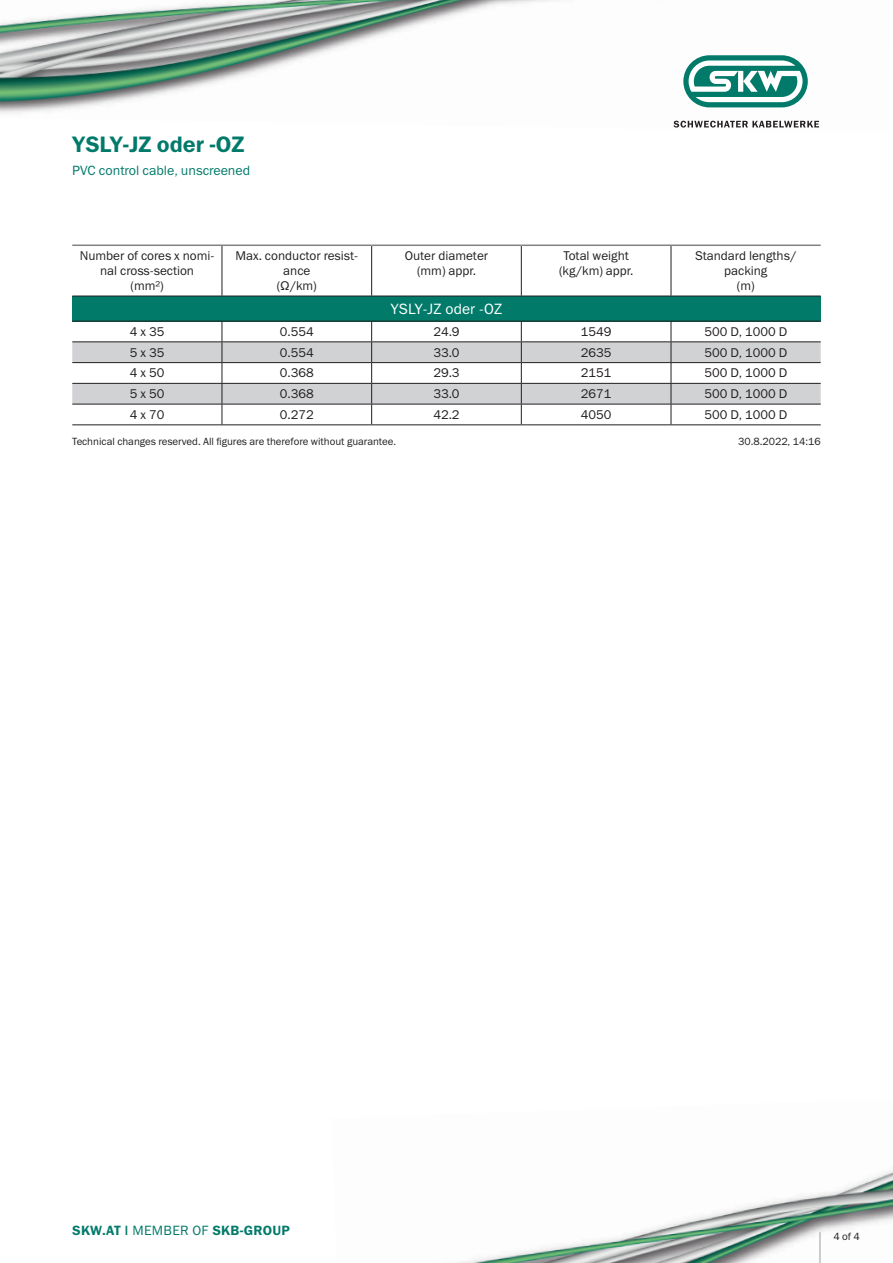
<style>
.page{position:relative;width:893px;height:1263px;background:#fff}
.page>*{position:absolute;margin:0;border:0;box-sizing:border-box;transform-origin:0 0}
.PRODUCT_NAME_Headlin{font:22.5px "Franklin Gothic Demi ITC";color:#017a6a}
.TABLE_Headline{font:15px "Franklin Gothic Book ITC";letter-spacing:.01em;color:#fff}
.PRODUCT_NAME_Subhead{font:13.5px "Franklin Gothic Book ITC";color:#017a6a}
.Fusszeile_Datenblatt{font:13.5px "Franklin Gothic Demi ITC";letter-spacing:.02em;color:#017a6a}
.Table_Text_Align_Cen{font:12.75px/15px "Franklin Gothic Book ITC";color:#231f20;text-align:center}
.INFOTEXT_Small_7pt{font:10.5px "Franklin Gothic Book ITC";color:#231f20}
.s1{font-family:"Franklin Gothic Book ITC"}
</style>
<div class="page">
<img style="left:0;top:0;width:820px;height:128px">
<img style="left:459px;top:1171px;width:434px;height:92px">
<hr style="left:819px;top:1232px;width:2px;height:31px;background:#bcbdc0">
<svg style="left:683px;top:55px;width:125px;height:52px"></svg>
<svg style="left:673px;top:121px;width:146px;height:7px"></svg>
<div style="left:72px;top:296px;width:749px;height:25px;background:#017a6a"></div>
<svg style="left:72px;top:342px;width:749px;height:62px;fill:#d1d2d4"></svg>
<hr style="left:72px;top:244px;width:150px;height:2px;background:#808285">
<hr style="left:222px;top:244px;width:150px;height:2px;background:#808285">
<hr style="left:372px;top:244px;width:149px;height:2px;background:#808285">
<hr style="left:521px;top:244px;width:150px;height:2px;background:#808285">
<hr style="left:671px;top:244px;width:150px;height:2px;background:#808285">
<hr style="left:222px;top:246px;width:1px;height:50px;background:#231f20">
<hr style="left:371px;top:246px;width:1px;height:50px;background:#231f20">
<hr style="left:521px;top:246px;width:1px;height:50px;background:#231f20">
<hr style="left:671px;top:246px;width:1px;height:50px;background:#231f20">
<hr style="left:72px;top:296px;width:150px;height:1px;background:#231f20">
<hr style="left:222px;top:296px;width:150px;height:1px;background:#231f20">
<hr style="left:372px;top:296px;width:149px;height:1px;background:#231f20">
<hr style="left:521px;top:296px;width:150px;height:1px;background:#231f20">
<hr style="left:671px;top:296px;width:150px;height:1px;background:#231f20">
<hr style="left:72px;top:321px;width:150px;height:1px;background:#231f20">
<hr style="left:222px;top:321px;width:150px;height:1px;background:#231f20">
<hr style="left:372px;top:321px;width:149px;height:1px;background:#231f20">
<hr style="left:521px;top:321px;width:150px;height:1px;background:#231f20">
<hr style="left:671px;top:321px;width:150px;height:1px;background:#231f20">
<hr style="left:72px;top:341px;width:150px;height:1px;background:#231f20">
<hr style="left:222px;top:341px;width:150px;height:1px;background:#231f20">
<hr style="left:372px;top:341px;width:149px;height:1px;background:#231f20">
<hr style="left:521px;top:341px;width:150px;height:1px;background:#231f20">
<hr style="left:671px;top:341px;width:150px;height:1px;background:#231f20">
<hr style="left:72px;top:362px;width:150px;height:1px;background:#231f20">
<hr style="left:222px;top:362px;width:150px;height:1px;background:#231f20">
<hr style="left:372px;top:362px;width:149px;height:1px;background:#231f20">
<hr style="left:521px;top:362px;width:150px;height:1px;background:#231f20">
<hr style="left:671px;top:362px;width:150px;height:1px;background:#231f20">
<hr style="left:72px;top:383px;width:150px;height:1px;background:#231f20">
<hr style="left:222px;top:383px;width:150px;height:1px;background:#231f20">
<hr style="left:372px;top:383px;width:149px;height:1px;background:#231f20">
<hr style="left:521px;top:383px;width:150px;height:1px;background:#231f20">
<hr style="left:671px;top:383px;width:150px;height:1px;background:#231f20">
<hr style="left:72px;top:404px;width:150px;height:1px;background:#231f20">
<hr style="left:222px;top:404px;width:150px;height:1px;background:#231f20">
<svg style="left:222px;top:321px;width:1px;height:103px"></svg>
<hr style="left:372px;top:404px;width:149px;height:1px;background:#231f20">
<svg style="left:371px;top:321px;width:1px;height:103px"></svg>
<hr style="left:521px;top:404px;width:150px;height:1px;background:#231f20">
<svg style="left:521px;top:321px;width:1px;height:103px"></svg>
<hr style="left:671px;top:404px;width:150px;height:1px;background:#231f20">
<svg style="left:671px;top:321px;width:1px;height:103px"></svg>
<hr style="left:72px;top:424px;width:150px;height:1px;background:#231f20">
<hr style="left:222px;top:424px;width:150px;height:1px;background:#231f20">
<hr style="left:372px;top:424px;width:149px;height:1px;background:#231f20">
<hr style="left:521px;top:424px;width:150px;height:1px;background:#231f20">
<hr style="left:671px;top:424px;width:150px;height:1px;background:#231f20">
<p class="PRODUCT_NAME_Headlin" style="left:72px;top:130px;width:174px">YSLY-JZ oder -OZ</p>
<p class="PRODUCT_NAME_Subhead" style="left:72px;top:162px;width:179px">PVC control cable, unscreened</p>
<p class="Table_Text_Align_Cen" style="left:80px;top:248px;width:136px">Number of cores x nomi&shy;nal cross-section</p>
<p class="Table_Text_Align_Cen" style="left:130px;top:278px;width:35px">(mm²)</p>
<p class="Table_Text_Align_Cen" style="left:235px;top:248px;width:124px">Max. conductor resist&shy;ance</p>
<p class="Table_Text_Align_Cen" style="left:277px;top:278px;width:41px">(Ω/km)</p>
<p class="Table_Text_Align_Cen" style="left:405px;top:248px;width:85px">Outer diameter</p>
<p class="Table_Text_Align_Cen" style="left:417px;top:263px;width:60px">(mm) appr.</p>
<p class="TABLE_Headline" style="left:391px;top:299px;width:113px">YSLY-JZ oder -OZ</p>
<p class="Table_Text_Align_Cen" style="left:563px;top:248px;width:67px">Total weight</p>
<p class="Table_Text_Align_Cen" style="left:559px;top:263px;width:76px">(kg/km) appr.</p>
<p class="Table_Text_Align_Cen" style="left:695px;top:248px;width:103px">Standard lengths/</p>
<p class="Table_Text_Align_Cen" style="left:724px;top:263px;width:45px">packing</p>
<p class="Table_Text_Align_Cen" style="left:737px;top:278px;width:19px">(m)</p>
<p class="Table_Text_Align_Cen" style="left:130px;top:324px;width:36px">4 x 35</p>
<p class="Table_Text_Align_Cen" style="left:280px;top:324px;width:35px">0.554</p>
<p class="Table_Text_Align_Cen" style="left:433px;top:324px;width:28px">24.9</p>
<p class="Table_Text_Align_Cen" style="left:581px;top:324px;width:32px">1549</p>
<p class="Table_Text_Align_Cen" style="left:704px;top:324px;width:84px">500 D, 1000 D</p>
<p class="Table_Text_Align_Cen" style="left:130px;top:344px;width:36px">5 x 35</p>
<p class="Table_Text_Align_Cen" style="left:280px;top:344px;width:35px">0.554</p>
<p class="Table_Text_Align_Cen" style="left:433px;top:344px;width:28px">33.0</p>
<p class="Table_Text_Align_Cen" style="left:581px;top:344px;width:32px">2635</p>
<p class="Table_Text_Align_Cen" style="left:704px;top:344px;width:84px">500 D, 1000 D</p>
<p class="Table_Text_Align_Cen" style="left:130px;top:365px;width:36px">4 x 50</p>
<p class="Table_Text_Align_Cen" style="left:280px;top:365px;width:35px">0.368</p>
<p class="Table_Text_Align_Cen" style="left:433px;top:365px;width:28px">29.3</p>
<p class="Table_Text_Align_Cen" style="left:581px;top:365px;width:32px">2151</p>
<p class="Table_Text_Align_Cen" style="left:704px;top:365px;width:84px">500 D, 1000 D</p>
<p class="Table_Text_Align_Cen" style="left:130px;top:386px;width:36px">5 x 50</p>
<p class="Table_Text_Align_Cen" style="left:280px;top:386px;width:35px">0.368</p>
<p class="Table_Text_Align_Cen" style="left:433px;top:386px;width:28px">33.0</p>
<p class="Table_Text_Align_Cen" style="left:581px;top:386px;width:32px">2671</p>
<p class="Table_Text_Align_Cen" style="left:704px;top:386px;width:84px">500 D, 1000 D</p>
<p class="Table_Text_Align_Cen" style="left:130px;top:407px;width:36px">4 x 70</p>
<p class="Table_Text_Align_Cen" style="left:280px;top:407px;width:35px">0.272</p>
<p class="Table_Text_Align_Cen" style="left:433px;top:407px;width:28px">42.2</p>
<p class="Table_Text_Align_Cen" style="left:581px;top:407px;width:32px">4050</p>
<p class="Table_Text_Align_Cen" style="left:704px;top:407px;width:84px">500 D, 1000 D</p>
<p class="INFOTEXT_Small_7pt" style="left:72px;top:435px;width:325px">Technical changes reserved. All figures are therefore without guarantee.</p>
<p class="INFOTEXT_Small_7pt" style="left:738px;top:435px;width:84px">30.8.2022, 14:16</p>
<p class="Fusszeile_Datenblatt" style="left:72px;top:1222px;width:219px">SKW.AT | <span class="s1">MEMBER OF</span> SKB-GROUP</p>
<p class="INFOTEXT_Small_7pt" style="left:833px;top:1230px;width:28px">4 of 4</p>
</div>
